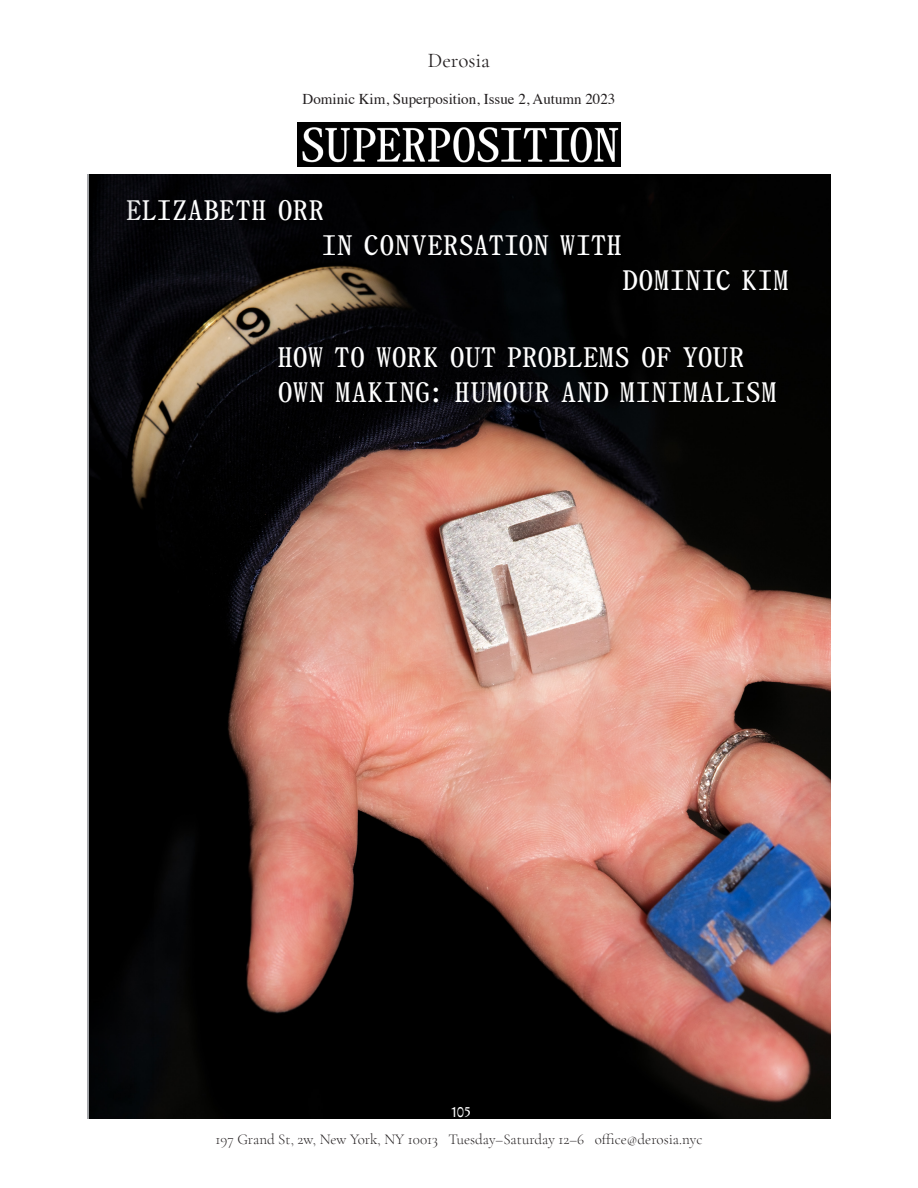
<style>
.page{position:relative;width:918px;height:1188px;background:#fff}
.page>*{position:absolute;margin:0;border:0;box-sizing:border-box;transform-origin:0 0}
.t1{font:28.2px/35.2px "takt variable";letter-spacing:.015em;color:#fff}
.t2{font:21px "Cormorant Garamond";color:#231f20}
.t3{font:300 15px "Cormorant Garamond";color:#231f20}
.t4{font:15px "Times";color:#231f20}
.t5{font:14.1px "takt variable";color:#fff}
</style>
<div class="page">
<img style="left:297px;top:122px;width:324px;height:44px">
<img style="left:156px;top:175px;width:674px;height:944px">
<svg style="left:90px;top:175px;width:66px;height:944px;background:#060506"></svg>
<svg style="left:88px;top:175px;width:2px;height:944px;background:#505153"></svg>
<p class="t2" style="left:428px;top:48px;width:64px">Derosia</p>
<p class="t4" style="left:303px;top:84px;width:314px">Dominic Kim, Superposition, Issue 2, Autumn 2023</p>
<p class="t1" style="left:322px;top:190px;width:302px;text-indent:-195px">ELIZABETH ORR<br>IN CONVERSATION WITH</p>
<p class="t1" style="left:623px;top:261px;width:168px">DOMINIC KIM</p>
<p class="t1" style="left:278px;top:338px;width:500px">HOW TO WORK OUT PROBLEMS OF YOUR<br>OWN MAKING: HUMOUR AND MINIMALISM</p>
<p class="t5" style="left:450px;top:1102px;width:23px">105</p>
<p class="t3" style="left:215px;top:1130px;width:489px">197 Grand St, 2w, New York, NY 10013 Tuesday–Saturday 12–6 office@derosia.nyc</p>
</div>
